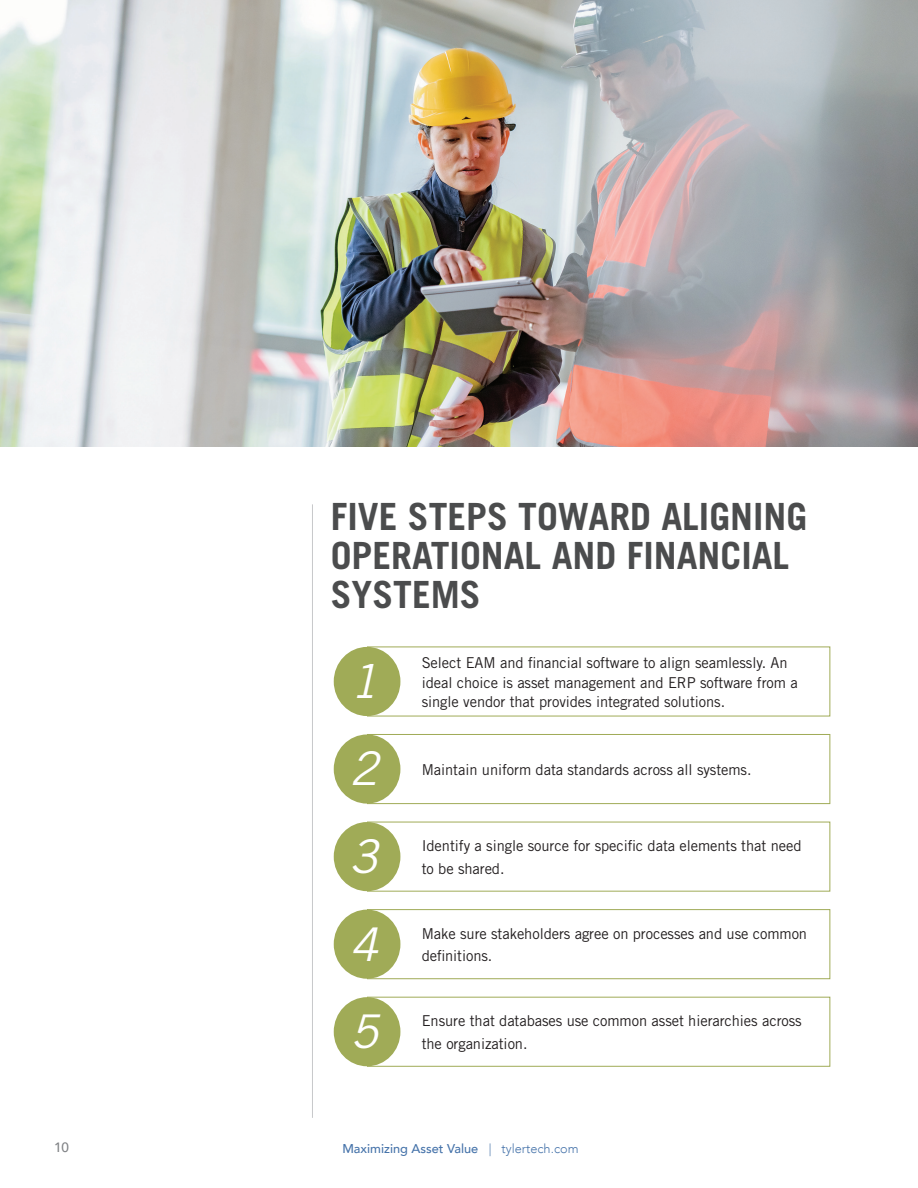
<style>
.page{position:relative;width:918px;height:1188px;background:#fff}
.page>*{position:absolute;margin:0;border:0;box-sizing:border-box;transform-origin:0 0}
.H1{font:italic 46.5px "Trade Gothic";color:#fff}
.H1-2{font:700 37.5px/39px "Trade Gothic";color:#4b4c4d}
.Body_text{font:15px/19.5px "Trade Gothic";letter-spacing:-.005em;color:#231f20}
.t1{font:500 13.5px "Avenir";color:#808285}
.t2{font:500 12.75px "Avenir";color:#4774aa}
.s1{font-weight:300}
</style>
<div class="page">
<hr style="left:312px;top:504px;width:1px;height:614px;background:#c7c8ca">
<img style="left:0;top:0;width:918px;height:446px">
<div style="left:334px;top:647px;width:66px;height:69px;background:#a0ab57;border-radius:50%"></div>
<div style="left:367px;top:734px;width:463px;height:70px;border:1px solid #a0ab57"></div>
<div style="left:334px;top:734px;width:66px;height:70px;background:#a0ab57;border-radius:50%"></div>
<div style="left:334px;top:822px;width:66px;height:69px;background:#a0ab57;border-radius:50%"></div>
<div style="left:367px;top:909px;width:463px;height:70px;border:1px solid #a0ab57"></div>
<div style="left:334px;top:910px;width:66px;height:69px;background:#a0ab57;border-radius:50%"></div>
<div style="left:367px;top:997px;width:463px;height:70px;border:1px solid #a0ab57"></div>
<div style="left:334px;top:997px;width:66px;height:69px;background:#a0ab57;border-radius:50%"></div>
<p class="H1-2" style="left:331px;top:497px;width:478px">FIVE STEPS TOWARD ALIGNING<br>OPERATIONAL AND FINANCIAL<br>SYSTEMS</p>
<p class="H1" style="left:350px;top:653px;width:30px">1</p>
<p class="H1" style="left:350px;top:741px;width:30px">2</p>
<p class="H1" style="left:350px;top:828px;width:30px">3</p>
<p class="H1" style="left:350px;top:916px;width:30px">4</p>
<p class="H1" style="left:350px;top:1003px;width:30px">5</p>
<p class="Body_text" style="left:422px;top:653px;width:378px">Select EAM and financial software to align seamlessly. An ideal choice is asset management and ERP software from a</p>
<p class="Body_text" style="left:422px;top:692px;width:305px">single vendor that provides integrated solutions.</p>
<p class="Body_text" style="left:422px;top:760px;width:331px">Maintain uniform data standards across all systems.</p>
<p class="Body_text" style="left:422px;top:836px;width:381px">Identify a single source for specific data elements that need</p>
<p class="Body_text" style="left:422px;top:858px;width:84px">to be shared.</p>
<p class="Body_text" style="left:422px;top:923px;width:387px">Make sure stakeholders agree on processes and use common</p>
<p class="Body_text" style="left:422px;top:946px;width:72px">definitions.</p>
<p class="Body_text" style="left:422px;top:1011px;width:382px">Ensure that databases use common asset hierarchies across</p>
<p class="Body_text" style="left:422px;top:1033px;width:107px">the organization.</p>
<p class="t1" style="left:54px;top:1136px;width:17px">10</p>
<p class="t2" style="left:342px;top:1137px;width:238px">Maximizing Asset Value <span class="s1">| tylertech.com</span></p>
</div>
